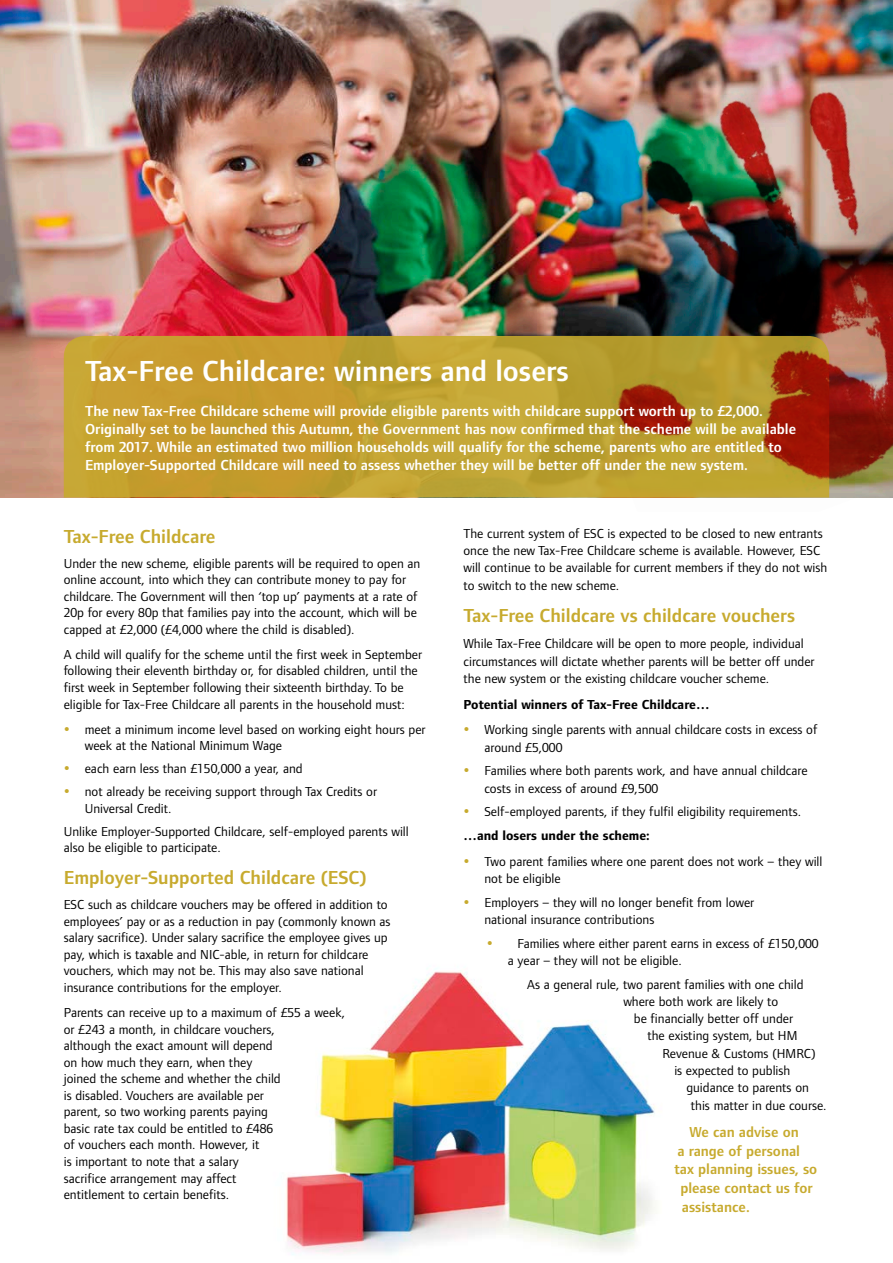
<style>
.page{position:relative;width:893px;height:1263px;background:#fff}
.page>*{position:absolute;margin:0;border:0;box-sizing:border-box;transform-origin:0 0}
.intro{font:600 30px "Foundry Form Sans";color:#fff}
.subhead{font:600 19.5px "Foundry Form Sans";color:#c7aa2e}
.intro-2{font:600 15px/18px "Foundry Form Sans";color:#fff}
.outro{font:600 15px "Foundry Form Sans";color:#c7aa2e}
.body{font:13.5px/16.5px "Foundry Form Sans";color:#000}
.body-2{font:700 13.5px "Foundry Form Sans";color:#000}
</style>
<div class="page">
<img style="left:286px;top:968px;width:370px;height:287px">
<img style="left:0;top:0;width:893px;height:497px">
<svg style="left:64px;top:336px;width:506px;height:161px;fill:#c79d2f"></svg>
<img style="left:570px;top:74px;width:323px;height:424px">
<p class="intro" style="left:85px;top:354px;width:485px">Tax-Free Childcare: winners and losers</p>
<p class="intro-2" style="left:85px;top:402px;width:713px">The new Tax-Free Childcare scheme will provide eligible parents with childcare support worth up to £2,000.<br>Originally set to be launched this Autumn, the Government has now confirmed that the scheme will be available from 2017. While an estimated two million households will qualify for the scheme, parents who are entitled to Employer-Supported Childcare will need to assess whether they will be better off under the new system.</p>
<p class="subhead" style="left:64px;top:525px;width:153px">Tax-Free Childcare</p>
<p class="body" style="left:64px;top:555px;width:358px">Under the new scheme, eligible parents will be required to open an online account, into which they can contribute money to pay for childcare. The Government will then ‘top up’ payments at a rate of 20p for every 80p that families pay into the account, which will be capped at £2,000 (£4,000 where the child is disabled).</p>
<p class="body" style="left:64px;top:646px;width:360px">A child will qualify for the scheme until the first week in September following their eleventh birthday or, for disabled children, until the first week in September following their sixteenth birthday. To be eligible for Tax-Free Childcare all parents in the household must:</p>
<p class="body" style="left:85px;top:721px;width:342px">meet a minimum income level based on working eight hours per week at the National Minimum Wage</p>
<p class="body" style="left:85px;top:760px;width:219px">each earn less than £150,000 a year, and</p>
<p class="body" style="left:85px;top:783px;width:294px">not already be receiving support through Tax Credits or<br>Universal Credit.</p>
<p class="body" style="left:64px;top:823px;width:347px">Unlike Employer-Supported Childcare, self-employed parents will also be eligible to participate.</p>
<p class="subhead" style="left:64px;top:867px;width:304px">Employer-Supported Childcare (ESC)</p>
<p class="body" style="left:64px;top:896px;width:328px">ESC such as childcare vouchers may be offered in addition to employees’ pay or as a reduction in pay (commonly known as salary sacrifice). Under salary sacrifice the employee gives up pay, which is taxable and NIC-able, in return for childcare vouchers, which may not be. This may also save national insurance contributions for the employer.</p>
<p class="body" style="left:64px;top:1004px;width:283px">Parents can receive up to a maximum of £55 a week, or £243 a month, in childcare vouchers,<br>although the exact amount will depend<br>on how much they earn, when they<br>joined the scheme and whether the child<br>is disabled. Vouchers are available per<br>parent, so two working parents paying<br>basic rate tax could be entitled to £486<br>of vouchers each month. However, it<br>is important to note that a salary<br>sacrifice arrangement may affect<br>entitlement to certain benefits.</p>
<p class="body" style="left:463px;top:525px;width:365px;line-height:17.2px">The current system of ESC is expected to be closed to new entrants once the new Tax-Free Childcare scheme is available. However, ESC will continue to be available for current members if they do not wish to switch to the new scheme.</p>
<p class="subhead" style="left:463px;top:605px;width:333px">Tax-Free Childcare vs childcare vouchers</p>
<p class="body" style="left:463px;top:635px;width:353px;line-height:17.2px">While Tax-Free Childcare will be open to more people, individual circumstances will dictate whether parents will be better off under the new system or the existing childcare voucher scheme.</p>
<p class="body-2" style="left:463px;top:696px;width:248px">Potential winners of Tax-Free Childcare…</p>
<p class="body" style="left:484px;top:721px;width:334px;line-height:17.2px">Working single parents with annual childcare costs in excess of around £5,000</p>
<p class="body" style="left:484px;top:762px;width:325px;line-height:17.2px">Families where both parents work, and have annual childcare costs in excess of around £9,500</p>
<p class="body" style="left:484px;top:803px;width:318px">Self-employed parents, if they fulfil eligibility requirements.</p>
<p class="body-2" style="left:463px;top:828px;width:188px">…and losers under the scheme:</p>
<p class="body" style="left:484px;top:852px;width:339px;line-height:17.2px">Two parent families where one parent does not work – they will not be eligible</p>
<p class="body" style="left:484px;top:893px;width:271px;line-height:17.2px">Employers – they will no longer benefit from lower national insurance contributions</p>
<p class="body" style="left:508px;top:934px;width:312px;line-height:17.2px;text-indent:10px">Families where either parent earns in excess of £150,000 a year – they will not be eligible.</p>
<p class="body" style="left:527px;top:976px;width:278px">As a general rule, two parent families with one child</p>
<p class="body" style="left:623px;top:993px;width:156px">where both work are likely to</p>
<p class="body" style="left:634px;top:1010px;width:161px">be financially better off under</p>
<p class="body" style="left:647px;top:1027px;width:152px">the existing system, but HM</p>
<p class="body" style="left:662px;top:1045px;width:155px">Revenue &amp; Customs (HMRC)</p>
<p class="body" style="left:674px;top:1062px;width:118px">is expected to publish</p>
<p class="body" style="left:686px;top:1079px;width:124px">guidance to parents on</p>
<p class="body" style="left:691px;top:1097px;width:137px">this matter in due course.</p>
<p class="outro" style="left:689px;top:1123px;width:111px">We can advise on</p>
<p class="outro" style="left:677px;top:1142px;width:124px">a range of personal</p>
<p class="outro" style="left:674px;top:1161px;width:144px">tax planning issues, so</p>
<p class="outro" style="left:680px;top:1180px;width:134px">please contact us for</p>
<p class="outro" style="left:682px;top:1198px;width:69px">assistance.</p>
</div>
